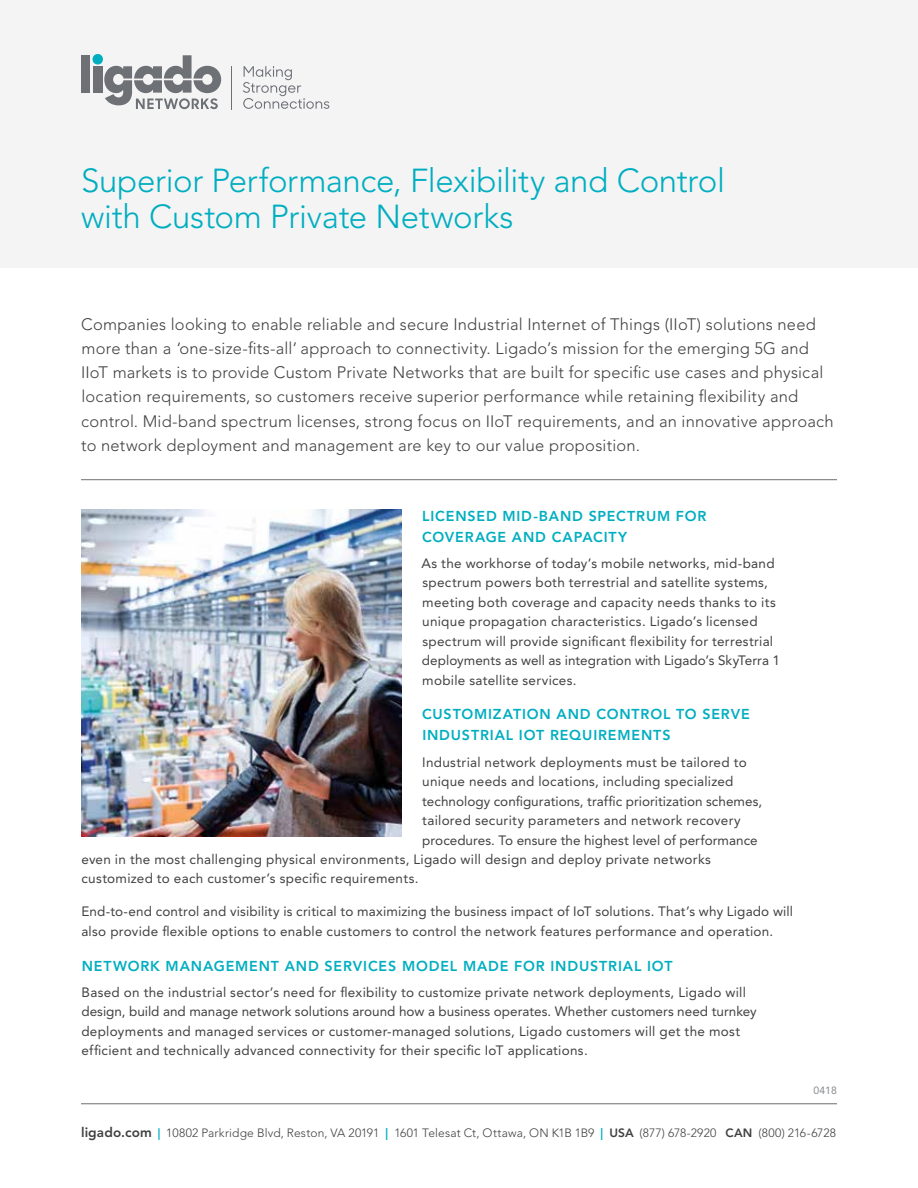
<style>
.page{position:relative;width:918px;height:1188px;background:#fff}
.page>*{position:absolute;margin:0;border:0;box-sizing:border-box;transform-origin:0 0}
.t1{font:300 33px/36px "Avenir LT Std";letter-spacing:-.01em;color:#00aec0}
.t2{font:300 16.5px/24px "Avenir LT Std";letter-spacing:.01em;color:#414141}
.t3{font:800 14.25px/21px "Avenir LT Std";letter-spacing:.06em;color:#00aec0}
.t4{font:13.5px/19.5px "Avenir LT Std";letter-spacing:.02em;color:#414141}
.t5{font:13.5px "Avenir LT Std";color:#414141}
.t6{font:300 12px "Avenir LT Std";letter-spacing:.01em;color:#414141}
.t7{font:10.5px "Avenir LT Std";color:#888a8e}
.s1{font-weight:800;font-size:13.5px}
.s2{font-weight:800;font-size:11.7px;color:#00aec0}
.s3{font-weight:800;color:#00aec0}
.s4{font-weight:800}
</style>
<div class="page">
<div style="left:0;top:0;width:918px;height:268px;background:#f4f4f5"></div>
<svg style="left:243px;top:66px;width:86px;height:43px"></svg>
<hr style="left:231px;top:66px;width:1px;height:43px;background:#6d7074">
<div style="left:81px;top:55px;width:9px;height:38px;background:#6d7074"></div>
<div style="left:93px;top:66px;width:9px;height:27px;background:#6d7074"></div>
<svg style="left:104px;top:55px;width:117px;height:54px"></svg>
<div style="left:93px;top:54px;width:10px;height:11px;background:#00aec0;border-radius:50%"></div>
<hr style="left:81px;top:1104px;width:756px;height:1px;background:#6f6d6d">
<hr style="left:81px;top:479px;width:756px;height:1px;background:#6d7074">
<img style="left:81px;top:510px;width:320px;height:327px">
<h1 class="t1" style="left:81px;top:162px;width:645px">Superior Performance, Flexibility and Control with Custom Private Networks</h1>
<p class="t2" style="left:81px;top:313px;width:754px">Companies looking to enable reliable and secure Industrial Internet of Things (IIoT) solutions need more than a ‘one-size-fits-all’ approach to connectivity. Ligado’s mission for the emerging 5G and IIoT markets is to provide Custom Private Networks that are built for specific use cases and physical location requirements, so customers receive superior performance while retaining flexibility and control. Mid-band spectrum licenses, strong focus on IIoT requirements, and an innovative approach to network deployment and management are key to our value proposition.</p>
<p class="t3" style="left:422px;top:505px;width:286px">LICENSED MID-BAND SPECTRUM FOR<br>COVERAGE AND CAPACITY</p>
<p class="t4" style="left:421px;top:553px;width:360px">As the workhorse of today’s mobile networks, mid-band spectrum powers both terrestrial and satellite systems, meeting both coverage and capacity needs thanks to its unique propagation characteristics. Ligado’s licensed spectrum will provide significant flexibility for terrestrial deployments as well as integration with Ligado’s SkyTerra 1 mobile satellite services.</p>
<p class="t3" style="left:422px;top:704px;width:329px">CUSTOMIZATION AND CONTROL TO SERVE<br>INDUSTRIAL IOT REQUIREMENTS</p>
<p class="t4" style="left:422px;top:752px;width:326px">Industrial network deployments must be tailored to</p>
<p class="t4" style="left:422px;top:772px;width:313px">unique needs and locations, including specialized</p>
<p class="t5" style="left:422px;top:793px;width:341px">technology configurations, traffic prioritization schemes,</p>
<p class="t4" style="left:422px;top:811px;width:320px">tailored security parameters and network recovery</p>
<p class="t5" style="left:422px;top:832px;width:337px">procedures. To ensure the highest level of performance</p>
<p class="t4" style="left:81px;top:850px;width:631px">even in the most challenging physical environments, Ligado will design and deploy private networks</p>
<p class="t4" style="left:81px;top:869px;width:339px">customized to each customer’s specific requirements.</p>
<p class="t4" style="left:81px;top:902px;width:713px">End-to-end control and visibility is critical to maximizing the business impact of IoT solutions. That’s why Ligado will also provide flexible options to enable customers to control the network features performance and operation.</p>
<p class="t3" style="left:82px;top:955px;width:592px">NETWORK MANAGEMENT AND SERVICES MODEL MADE FOR INDUSTRIAL IOT</p>
<p class="t4" style="left:81px;top:982px;width:677px">Based on the industrial sector’s need for flexibility to customize private network deployments, Ligado will design, build and manage network solutions around how a business operates. Whether customers need turnkey deployments and managed services or customer-managed solutions, Ligado customers will get the most efficient and technically advanced connectivity for their specific IoT applications.</p>
<p class="t7" style="left:814px;top:1084px;width:25px">0418</p>
<p class="t6" style="left:81px;top:1126px;width:756px"><span class="s1">ligado.com</span> <span class="s2">|</span> 10802 Parkridge Blvd, Reston, VA 20191 <span class="s3">|</span> 1601 Telesat Ct, Ottawa, ON K1B 1B9 <span class="s3">|</span> <span class="s4">USA</span> (877) 678-2920 <span class="s4">CAN</span> (800) 216-6728</p>
</div>
